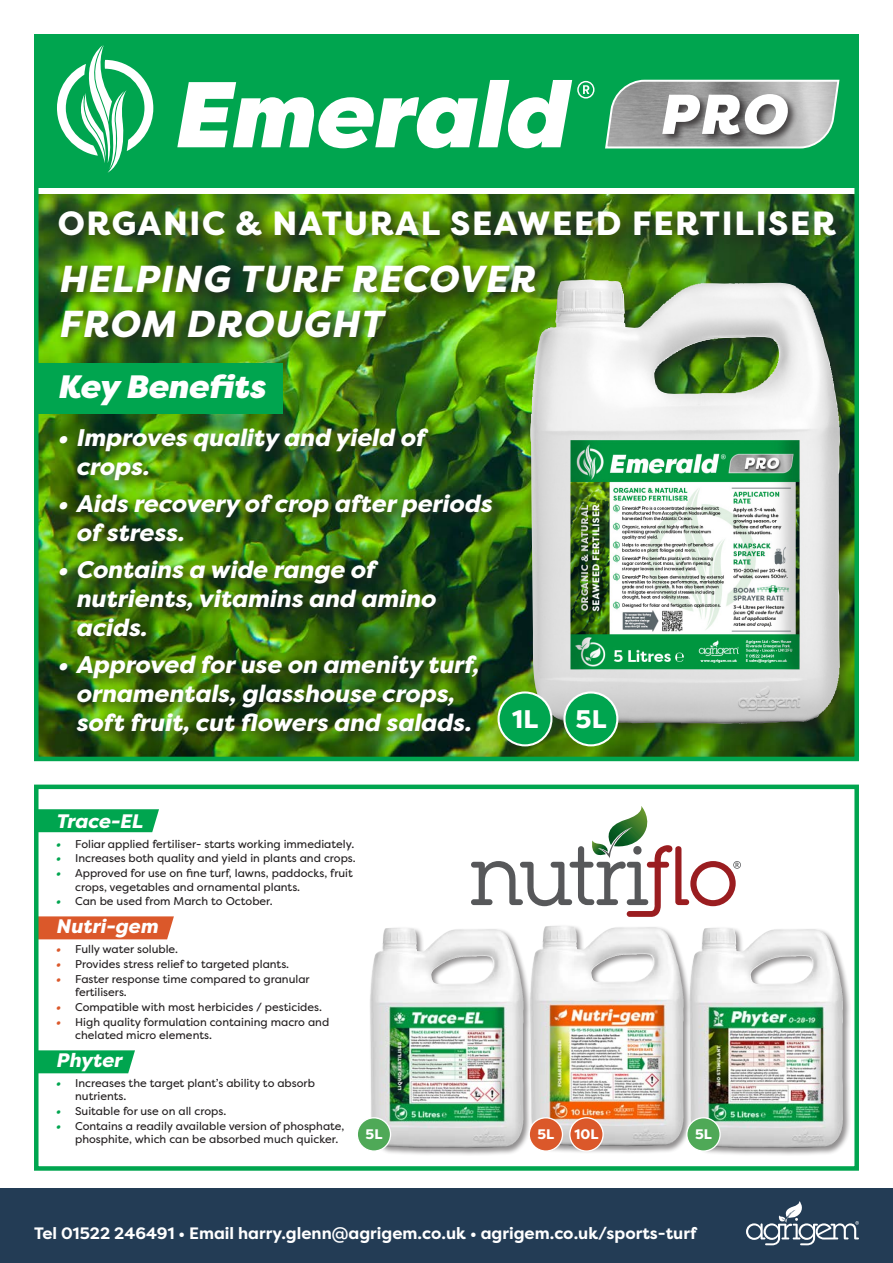
<style>
.page{position:relative;width:893px;height:1263px;background:#fff}
.page>*{position:absolute;margin:0;border:0;box-sizing:border-box;transform-origin:0 0}
.t1{font:italic 900 93.15px "Filson Pro";color:#fff}
.t2{font:italic 900 56.1px "Filson Pro";color:#fff}
.t3{font:italic 800 37.5px/45px "Filson Pro";letter-spacing:.03em;color:#fff}
.t4{font:800 33.6px "Filson Pro";letter-spacing:.05em;color:#fff}
.t5{font:italic 900 32.4px "Filson Pro";color:#fff}
.t6{font:800 25.35px "Filson Pro";color:#fff}
.t7{font:italic 800 24px/28.8px "Filson Pro";color:#fff}
.t8{font:italic 800 19.5px "Filson Pro";color:#fff}
.t9{font:700 16.5px "Filson Pro";color:#fff}
.t10{font:800 13.8px "Filson Pro";color:#fff}
.t11{font:11.25px/13.5px "Filson Pro";color:#231f20}
.s1{font-weight:900}
.s2{font-weight:900;font-style:italic;color:#00a54f}
.s3{font-weight:900;font-style:italic;color:#db582a}
</style>
<div class="page">
<svg style="left:39px;top:1050px;width:96px;height:23px;background:#0ca957"></svg>
<svg style="left:39px;top:916px;width:135px;height:23px;background:#dc5f33"></svg>
<svg style="left:39px;top:809px;width:120px;height:23px;background:#09a855"></svg>
<div style="left:34px;top:784px;width:825px;height:387px;border:4px solid #00a54f"></div>
<img style="left:39px;top:194px;width:815px;height:562px">
<div style="left:34px;top:34px;width:825px;height:153px;background:#00a54f"></div>
<svg style="left:57px;top:45px;width:96px;height:128px"></svg>
<svg style="left:577px;top:81px;width:17px;height:18px"></svg>
<svg style="left:605px;top:79px;width:235px;height:70px;background:#9ab2a6"></svg>
<div style="left:661px;top:92px;width:137px;height:52px;background:#231f20;opacity:.75"></div>
<div style="left:34px;top:34px;width:825px;height:727px;border:4px solid #00a54f"></div>
<div style="left:528px;top:924px;width:164px;height:230px;background:#231f20;opacity:.5"></div>
<img style="left:532px;top:926px;width:152px;height:220px">
<div style="left:368px;top:926px;width:164px;height:230px;background:#231f20;opacity:.5"></div>
<img style="left:370px;top:928px;width:154px;height:220px">
<div style="left:688px;top:926px;width:163px;height:230px;background:#231f20;opacity:.5"></div>
<img style="left:689px;top:928px;width:154px;height:220px">
<svg style="left:471px;top:806px;width:270px;height:111px"></svg>
<div style="left:55px;top:423px;width:451px;height:325px;background:#231f20;opacity:.75"></div>
<div style="left:57px;top:261px;width:490px;height:88px;background:#231f20;opacity:.75"></div>
<div style="left:52px;top:205px;width:801px;height:49px;background:#231f20;opacity:.75"></div>
<div style="left:527px;top:276px;width:327px;height:463px;background:#231f20;opacity:.5"></div>
<img style="left:530px;top:280px;width:310px;height:444px">
<div style="left:499px;top:692px;width:52px;height:53px;background:#00a54f;border-radius:50%"></div>
<div style="left:497px;top:691px;width:55px;height:55px;border:2px solid #fff;border-radius:50%"></div>
<div style="left:34px;top:363px;width:249px;height:50px;background:#00a54f"></div>
<div style="left:564px;top:692px;width:53px;height:53px;background:#00a54f;border-radius:50%"></div>
<div style="left:563px;top:691px;width:55px;height:55px;border:2px solid #fff;border-radius:50%"></div>
<div style="left:357px;top:1118px;width:34px;height:33px;background:#4fa957;border-radius:50%"></div>
<div style="left:357px;top:1117px;width:34px;height:35px;border:1px solid #fff;border-radius:50%"></div>
<div style="left:529px;top:1118px;width:33px;height:33px;background:#db582a;border-radius:50%"></div>
<div style="left:529px;top:1117px;width:34px;height:35px;border:1px solid #fff;border-radius:50%"></div>
<div style="left:570px;top:1118px;width:33px;height:33px;background:#db582a;border-radius:50%"></div>
<div style="left:569px;top:1117px;width:35px;height:35px;border:1px solid #fff;border-radius:50%"></div>
<div style="left:687px;top:1118px;width:33px;height:33px;background:#4fa957;border-radius:50%"></div>
<div style="left:686px;top:1117px;width:35px;height:35px;border:1px solid #fff;border-radius:50%"></div>
<div style="left:0;top:1188px;width:893px;height:75px;background:#233c55"></div>
<svg style="left:746px;top:1201px;width:113px;height:44px"></svg>
<p class="t1" style="left:172px;top:56px;width:395px">Emerald</p>
<p class="t2" style="left:659px;top:79px;width:128px">PRO</p>
<p class="t4" style="left:58px;top:202px;width:780px">ORGANIC &amp; NATURAL SEAWEED FERTILISER</p>
<p class="t3" style="left:58px;top:257px;width:478px">HELPING TURF RECOVER<br>FROM DROUGHT</p>
<p class="t5" style="left:57px;top:366px;width:209px">Key Benefits</p>
<p class="t7" style="left:76px;top:423px;width:350px;text-indent:-18px"><span class="s1">•</span> Improves quality and yield of crops.</p>
<p class="t7" style="left:76px;top:490px;width:417px;text-indent:-18px"><span class="s1">•</span> Aids recovery of crop after periods of stress.</p>
<p class="t7" style="left:76px;top:556px;width:361px;text-indent:-18px"><span class="s1">•</span> Contains a wide range of nutrients, vitamins and amino acids.</p>
<p class="t7" style="left:57px;top:651px;width:423px;text-align:center"><span class="s1">•</span> Approved for use on amenity turf, ornamentals, glasshouse crops, soft fruit, cut flowers and salads.</p>
<p class="t6" style="left:512px;top:704px;width:28px">1L</p>
<p class="t6" style="left:576px;top:704px;width:33px">5L</p>
<p class="t8" style="left:56px;top:809px;width:88px">Trace-EL</p>
<p class="t11" style="left:56px;top:837px;width:300px"><span class="s2">•</span> Foliar applied fertiliser- starts working immediately.</p>
<p class="t11" style="left:56px;top:851px;width:301px"><span class="s2">•</span> Increases both quality and yield in plants and crops.</p>
<p class="t11" style="left:75px;top:866px;width:279px;text-indent:-19px"><span class="s2">•</span> Approved for use on fine turf, lawns, paddocks, fruit crops, vegetables and ornamental plants.</p>
<p class="t11" style="left:56px;top:894px;width:218px"><span class="s2">•</span> Can be used from March to October.</p>
<p class="t8" style="left:56px;top:914px;width:103px">Nutri-gem</p>
<p class="t11" style="left:56px;top:942px;width:124px"><span class="s3">•</span> Fully water soluble.</p>
<p class="t11" style="left:56px;top:957px;width:235px"><span class="s3">•</span> Provides stress relief to targeted plants.</p>
<p class="t11" style="left:75px;top:972px;width:236px;text-indent:-19px"><span class="s3">•</span> Faster response time compared to granular fertilisers.</p>
<p class="t11" style="left:56px;top:1000px;width:268px"><span class="s3">•</span> Compatible with most herbicides / pesticides.</p>
<p class="t11" style="left:75px;top:1015px;width:256px;text-indent:-19px"><span class="s3">•</span> High quality formulation containing macro and chelated micro elements.</p>
<p class="t8" style="left:56px;top:1048px;width:67px">Phyter</p>
<p class="t11" style="left:75px;top:1076px;width:241px;text-indent:-19px"><span class="s2">•</span> Increases the target plant’s ability to absorb nutrients.</p>
<p class="t11" style="left:56px;top:1104px;width:172px"><span class="s2">•</span> Suitable for use on all crops.</p>
<p class="t11" style="left:75px;top:1119px;width:271px;text-indent:-19px"><span class="s2">•</span> Contains a readily available version of phosphate, phosphite, which can be absorbed much quicker.</p>
<p class="t10" style="left:366px;top:1125px;width:18px">5L</p>
<p class="t10" style="left:538px;top:1125px;width:18px">5L</p>
<p class="t10" style="left:575px;top:1125px;width:26px">10L</p>
<p class="t10" style="left:695px;top:1125px;width:18px">5L</p>
<p class="t9" style="left:34px;top:1222px;width:664px">Tel 01522 246491 • Email harry.glenn@agrigem.co.uk • agrigem.co.uk/sports-turf</p>
</div>
